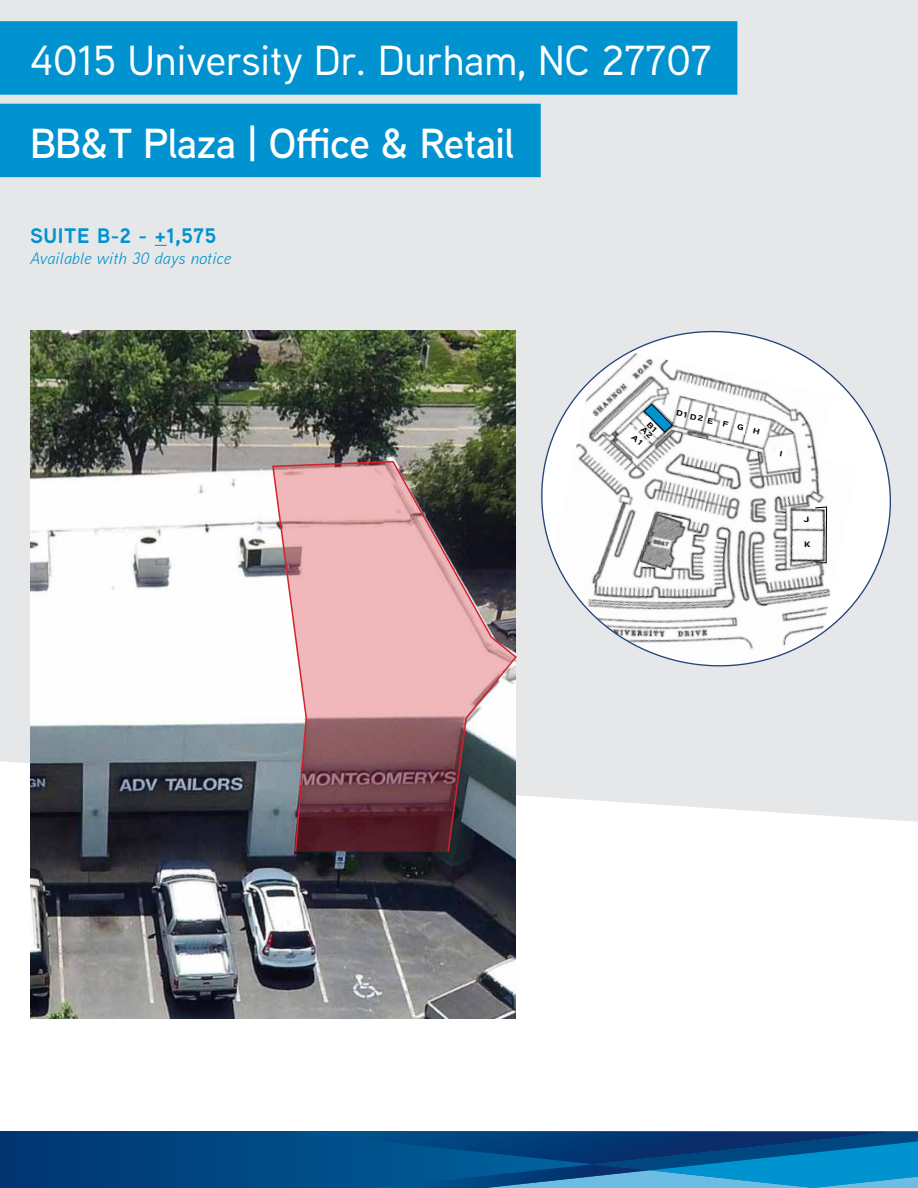
<style>
.page{position:relative;width:918px;height:1188px;background:#fff}
.page>*{position:absolute;margin:0;border:0;box-sizing:border-box;transform-origin:0 0}
.t1{font:500 42px "Aaux Next";color:#fff}
.t2{font:600 42px "Aaux Next";letter-spacing:-.02em;color:#fff}
.t3{font:700 21px "Aaux Next";letter-spacing:.03em;color:#0093d0}
.t4{font:italic 16.5px "Aaux Next";letter-spacing:.03em;color:#0093d0}
.t5{font:700 7.8px "Aaux Next";color:#000;scale:1.33 1}
</style>
<div class="page">
<div style="left:0;top:0;width:918px;height:822px;background:#e6e7e8"></div>
<svg style="left:155px;top:245px;width:12px;height:1px"></svg>
<div style="left:0;top:21px;width:737px;height:74px;background:#0093d0"></div>
<div style="left:0;top:104px;width:541px;height:73px;background:#0093d0"></div>
<div style="left:0;top:1132px;width:918px;height:56px;background:#00417c"></div>
<svg style="left:293px;top:1132px;width:625px;height:56px"></svg>
<img style="left:30px;top:331px;width:486px;height:688px">
<svg style="left:525px;top:314px;width:383px;height:368px"></svg>
<svg style="left:271px;top:460px;width:247px;height:393px;background:#a88488"></svg>
<svg style="left:774px;top:448px;width:13px;height:13px"></svg>
<svg style="left:623px;top:403px;width:140px;height:51px"></svg>
<p class="t1" style="left:30px;top:32px;width:683px">4015 University Dr. Durham, NC 27707</p>
<p class="t2" style="left:30px;top:114px;width:486px">BB&amp;T Plaza | Office &amp; Retail</p>
<p class="t3" style="left:30px;top:221px;width:188px">SUITE B-2 - +1,575</p>
<p class="t4" style="left:30px;top:247px;width:203px">Available with 30 days notice</p>
<p class="t5" style="left:677px;top:407px;width:23px;rotate:12deg">D1 D2</p>
<p class="t5" style="left:804px;top:513px;width:6px">J</p>
<p class="t5" style="left:804px;top:539px;width:6px">K</p>
</div>
